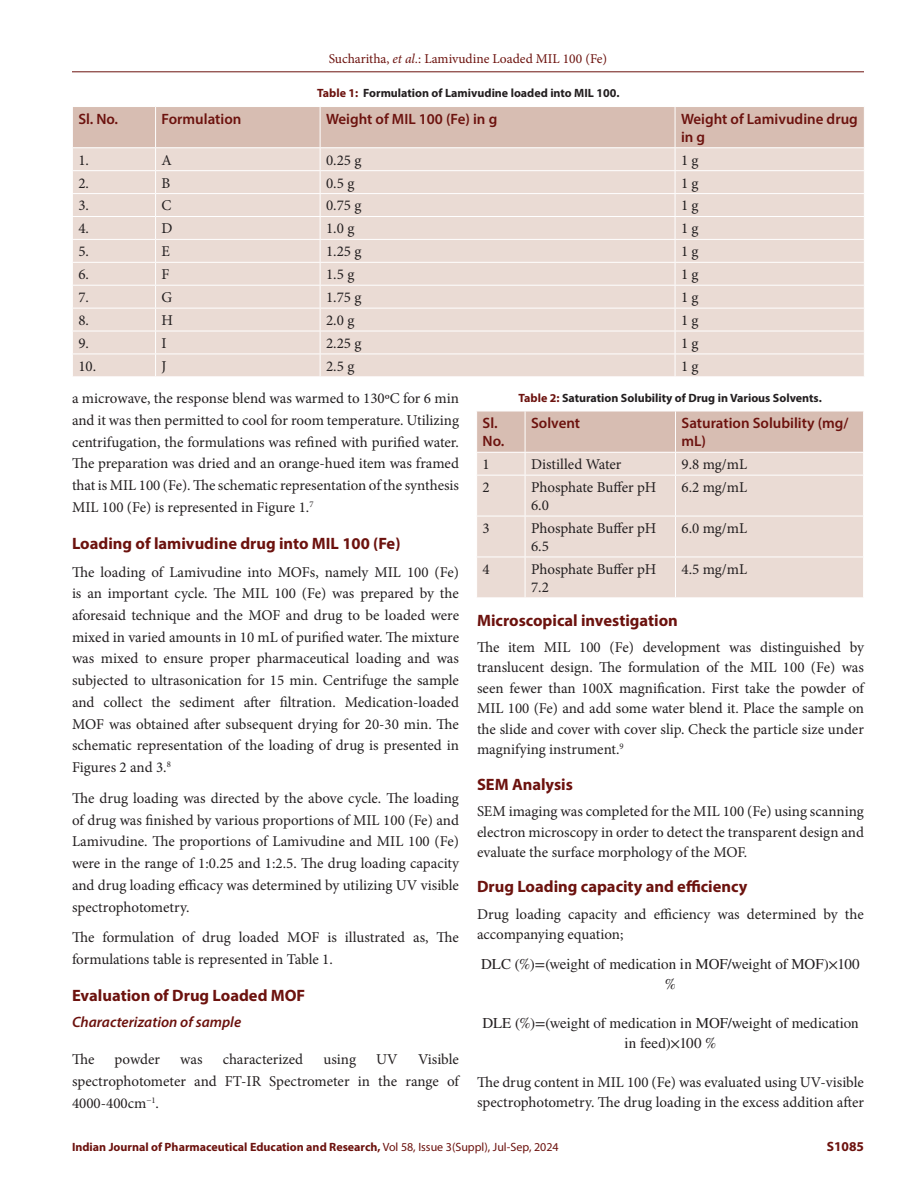
<style>
.page{position:relative;width:918px;height:1188px;background:#fff}
.page>*{position:absolute;margin:0;border:0;box-sizing:border-box;transform-origin:0 0}
.Heading_2{font:700 16.5px "Myriad Pro";color:#6c120e}
.Body_text__FO{font:15px/21.8px "Minion Pro";color:#231f20;text-align:justify}
.Body_text{font:15px/21.8px "Minion Pro";color:#231f20;text-align:justify}
.Table_Body{font:15px/18px "Minion Pro";letter-spacing:-.005em;color:#231f20}
.Equation{font:15px/20.4px "STIX General";letter-spacing:-.005em;color:#231f20;text-align:center}
.Table_Header{font:600 15px/18px "Myriad Pro";color:#6c120e}
.Heading_3_after_head{font:italic 600 15px "Myriad Pro";color:#6c120e}
.t1{font:13.5px "Minion Pro";color:#6c120e}
.t2{font:700 13.5px "Myriad Pro";color:#6c120e}
.Table_Caption{font:700 12px "Myriad Pro";color:#231f20}
.t3{font:700 12px "Myriad Pro";color:#6c120e}
.s1{font-style:italic}
.s2{color:#6c120e}
.s3{font-weight:400}
</style>
<div class="page">
<hr style="left:72px;top:72px;width:792px;height:1px;background:#6c120e">
<svg style="left:73px;top:107px;width:791px;height:269px;background:#e8d7d0"></svg>
<div style="left:477px;top:476px;width:386px;height:121px;background:#eadbd4"></div>
<svg style="left:477px;top:411px;width:387px;height:64px;background:#dfc9c0"></svg>
<hr style="left:525px;top:476px;width:1px;height:40px;background:#fff">
<hr style="left:675px;top:476px;width:1px;height:40px;background:#fff">
<hr style="left:476px;top:516px;width:49px;height:1px;background:#fff">
<hr style="left:525px;top:516px;width:151px;height:1px;background:#fff">
<hr style="left:525px;top:516px;width:1px;height:41px;background:#fff">
<hr style="left:676px;top:516px;width:188px;height:1px;background:#fff">
<hr style="left:675px;top:516px;width:1px;height:41px;background:#fff">
<hr style="left:476px;top:557px;width:49px;height:1px;background:#fff">
<hr style="left:525px;top:557px;width:151px;height:1px;background:#fff">
<hr style="left:525px;top:557px;width:1px;height:40px;background:#fff">
<hr style="left:676px;top:557px;width:188px;height:1px;background:#fff">
<hr style="left:675px;top:557px;width:1px;height:40px;background:#fff">
<p class="t1" style="left:329px;top:50px;width:280px">Sucharitha, <span class="s1">et al.</span>: Lamivudine Loaded MIL 100 (Fe)</p>
<p class="Table_Caption" style="left:317px;top:85px;width:304px"><span class="s2">Table 1:</span> Formulation of Lamivudine loaded into MIL 100.</p>
<p class="Table_Header" style="left:78px;top:109px;width:41px">Sl. No.</p>
<p class="Table_Header" style="left:162px;top:109px;width:81px">Formulation</p>
<p class="Table_Header" style="left:326px;top:109px;width:173px">Weight of MIL 100 (Fe) in g</p>
<p class="Table_Header" style="left:681px;top:109px;width:178px">Weight of Lamivudine drug in g</p>
<p class="Table_Body" style="left:78px;top:151px;width:12px">1.</p>
<p class="Table_Body" style="left:162px;top:151px;width:12px">A</p>
<p class="Table_Body" style="left:326px;top:151px;width:37px">0.25 g</p>
<p class="Table_Body" style="left:681px;top:151px;width:19px">1 g</p>
<p class="Table_Body" style="left:78px;top:174px;width:12px">2.</p>
<p class="Table_Body" style="left:162px;top:174px;width:10px">B</p>
<p class="Table_Body" style="left:326px;top:174px;width:30px">0.5 g</p>
<p class="Table_Body" style="left:681px;top:174px;width:19px">1 g</p>
<p class="Table_Body" style="left:78px;top:197px;width:12px">3.</p>
<p class="Table_Body" style="left:162px;top:197px;width:11px">C</p>
<p class="Table_Body" style="left:326px;top:197px;width:37px">0.75 g</p>
<p class="Table_Body" style="left:681px;top:197px;width:19px">1 g</p>
<p class="Table_Body" style="left:78px;top:220px;width:12px">4.</p>
<p class="Table_Body" style="left:162px;top:220px;width:13px">D</p>
<p class="Table_Body" style="left:326px;top:220px;width:30px">1.0 g</p>
<p class="Table_Body" style="left:681px;top:220px;width:19px">1 g</p>
<p class="Table_Body" style="left:78px;top:243px;width:12px">5.</p>
<p class="Table_Body" style="left:162px;top:243px;width:10px">E</p>
<p class="Table_Body" style="left:326px;top:243px;width:37px">1.25 g</p>
<p class="Table_Body" style="left:681px;top:243px;width:19px">1 g</p>
<p class="Table_Body" style="left:78px;top:265px;width:12px">6.</p>
<p class="Table_Body" style="left:162px;top:265px;width:9px">F</p>
<p class="Table_Body" style="left:326px;top:265px;width:30px">1.5 g</p>
<p class="Table_Body" style="left:681px;top:265px;width:19px">1 g</p>
<p class="Table_Body" style="left:78px;top:288px;width:12px">7.</p>
<p class="Table_Body" style="left:162px;top:288px;width:12px">G</p>
<p class="Table_Body" style="left:326px;top:288px;width:37px">1.75 g</p>
<p class="Table_Body" style="left:681px;top:288px;width:19px">1 g</p>
<p class="Table_Body" style="left:78px;top:311px;width:12px">8.</p>
<p class="Table_Body" style="left:162px;top:311px;width:13px">H</p>
<p class="Table_Body" style="left:326px;top:311px;width:30px">2.0 g</p>
<p class="Table_Body" style="left:681px;top:311px;width:19px">1 g</p>
<p class="Table_Body" style="left:78px;top:334px;width:12px">9.</p>
<p class="Table_Body" style="left:162px;top:334px;width:7px">I</p>
<p class="Table_Body" style="left:326px;top:334px;width:37px">2.25 g</p>
<p class="Table_Body" style="left:681px;top:334px;width:19px">1 g</p>
<p class="Table_Body" style="left:78px;top:357px;width:19px">10.</p>
<p class="Table_Body" style="left:162px;top:357px;width:6px">J</p>
<p class="Table_Body" style="left:326px;top:357px;width:30px">2.5 g</p>
<p class="Table_Body" style="left:681px;top:357px;width:19px">1 g</p>
<p class="Body_text__FO" style="left:72px;top:388px;width:389px">a microwave, the response blend was warmed to 130ºC for 6 min and it was then permitted to cool for room temperature. Utilizing centrifugation, the formulations was refined with purified water.<br>The preparation was dried and an orange-hued item was framed that is MIL 100 (Fe). The schematic representation of the synthesis MIL 100 (Fe) is represented in Figure 1.<sup>7</sup></p>
<p class="Heading_2" style="left:72px;top:532px;width:330px">Loading of lamivudine drug into MIL 100 (Fe)</p>
<p class="Body_text__FO" style="left:72px;top:561px;width:389px">The loading of Lamivudine into MOFs, namely MIL 100 (Fe) is an important cycle. The MIL 100 (Fe) was prepared by the aforesaid technique and the MOF and drug to be loaded were mixed in varied amounts in 10 mL of purified water. The mixture was mixed to ensure proper pharmaceutical loading and was subjected to ultrasonication for 15 min. Centrifuge the sample and collect the sediment after filtration. Medication-loaded MOF was obtained after subsequent drying for 20-30 min. The schematic representation of the loading of drug is presented in Figures 2 and 3.<sup>8</sup></p>
<p class="Body_text" style="left:72px;top:787px;width:389px">The drug loading was directed by the above cycle. The loading of drug was finished by various proportions of MIL 100 (Fe) and Lamivudine. The proportions of Lamivudine and MIL 100 (Fe) were in the range of 1:0.25 and 1:2.5. The drug loading capacity and drug loading efficacy was determined by utilizing UV visible spectrophotometry.</p>
<p class="Body_text" style="left:72px;top:927px;width:388px">The formulation of drug loaded MOF is illustrated as, The formulations table is represented in Table 1.</p>
<p class="Heading_2" style="left:72px;top:985px;width:235px">Evaluation of Drug Loaded MOF</p>
<p class="Heading_3_after_head" style="left:72px;top:1013px;width:171px">Characterization of sample</p>
<p class="Body_text" style="left:72px;top:1049px;width:24px">The</p>
<p class="Body_text" style="left:115px;top:1049px;width:47px">powder</p>
<p class="Body_text" style="left:180px;top:1049px;width:24px">was</p>
<p class="Body_text" style="left:223px;top:1049px;width:82px">characterized</p>
<p class="Body_text" style="left:323px;top:1049px;width:34px">using</p>
<p class="Body_text" style="left:376px;top:1049px;width:23px">UV</p>
<p class="Body_text" style="left:72px;top:1049px;width:389px;text-indent:346px">Visible spectrophotometer and FT-IR Spectrometer in the range of 4000-400cm<sup>−1</sup>.</p>
<p class="Table_Caption" style="left:518px;top:390px;width:305px"><span class="s2">Table 2:</span> Saturation Solubility of Drug in Various Solvents.</p>
<p class="Table_Header" style="left:483px;top:414px;width:23px">Sl.<br>No.</p>
<p class="Table_Header" style="left:531px;top:414px;width:51px">Solvent</p>
<p class="Table_Header" style="left:682px;top:414px;width:169px">Saturation Solubility (mg/ mL)</p>
<p class="Table_Body" style="left:483px;top:455px;width:9px">1</p>
<p class="Table_Body" style="left:531px;top:455px;width:92px">Distilled Water</p>
<p class="Table_Body" style="left:682px;top:455px;width:67px">9.8 mg/mL</p>
<p class="Table_Body" style="left:483px;top:478px;width:9px">2</p>
<p class="Table_Body" style="left:531px;top:478px;width:127px">Phosphate Buffer pH<br>6.0</p>
<p class="Table_Body" style="left:682px;top:478px;width:67px">6.2 mg/mL</p>
<p class="Table_Body" style="left:483px;top:519px;width:9px">3</p>
<p class="Table_Body" style="left:531px;top:519px;width:127px">Phosphate Buffer pH<br>6.5</p>
<p class="Table_Body" style="left:682px;top:519px;width:67px">6.0 mg/mL</p>
<p class="Table_Body" style="left:483px;top:560px;width:9px">4</p>
<p class="Table_Body" style="left:531px;top:560px;width:127px">Phosphate Buffer pH<br>7.2</p>
<p class="Table_Body" style="left:682px;top:560px;width:67px">4.5 mg/mL</p>
<p class="Heading_2" style="left:477px;top:609px;width:202px">Microscopical investigation</p>
<p class="Body_text__FO" style="left:477px;top:637px;width:389px;line-height:20.4px">The item MIL 100 (Fe) development was distinguished by translucent design. The formulation of the MIL 100 (Fe) was seen fewer than 100X magnification. First take the powder of MIL 100 (Fe) and add some water blend it. Place the sample on the slide and cover with cover slip. Check the particle size under magnifying instrument.<sup>9</sup></p>
<p class="Heading_2" style="left:477px;top:773px;width:97px">SEM Analysis</p>
<p class="Body_text__FO" style="left:477px;top:801px;width:388px;line-height:20.4px">SEM imaging was completed for the MIL 100 (Fe) using scanning electron microscopy in order to detect the transparent design and evaluate the surface morphology of the MOF.</p>
<p class="Heading_2" style="left:477px;top:876px;width:272px">Drug Loading capacity and efficiency</p>
<p class="Body_text__FO" style="left:477px;top:904px;width:388px;line-height:20.4px">Drug loading capacity and efficiency was determined by the accompanying equation;</p>
<p class="Equation" style="left:481px;top:954px;width:380px">DLC (%)=(weight of medication in MOF/weight of MOF)×100 %</p>
<p class="Equation" style="left:482px;top:1013px;width:378px">DLE (%)=(weight of medication in MOF/weight of medication in feed)×100 %</p>
<p class="Body_text" style="left:477px;top:1072px;width:389px;line-height:20.4px">The drug content in MIL 100 (Fe) was evaluated using UV-visible spectrophotometry. The drug loading in the excess addition after</p>
<p class="t3" style="left:72px;top:1139px;width:488px">Indian Journal of Pharmaceutical Education and Research, <span class="s3">Vol 58, Issue 3(Suppl), Jul-Sep, 2024</span></p>
<p class="t2" style="left:827px;top:1137px;width:39px">S1085</p>
</div>
